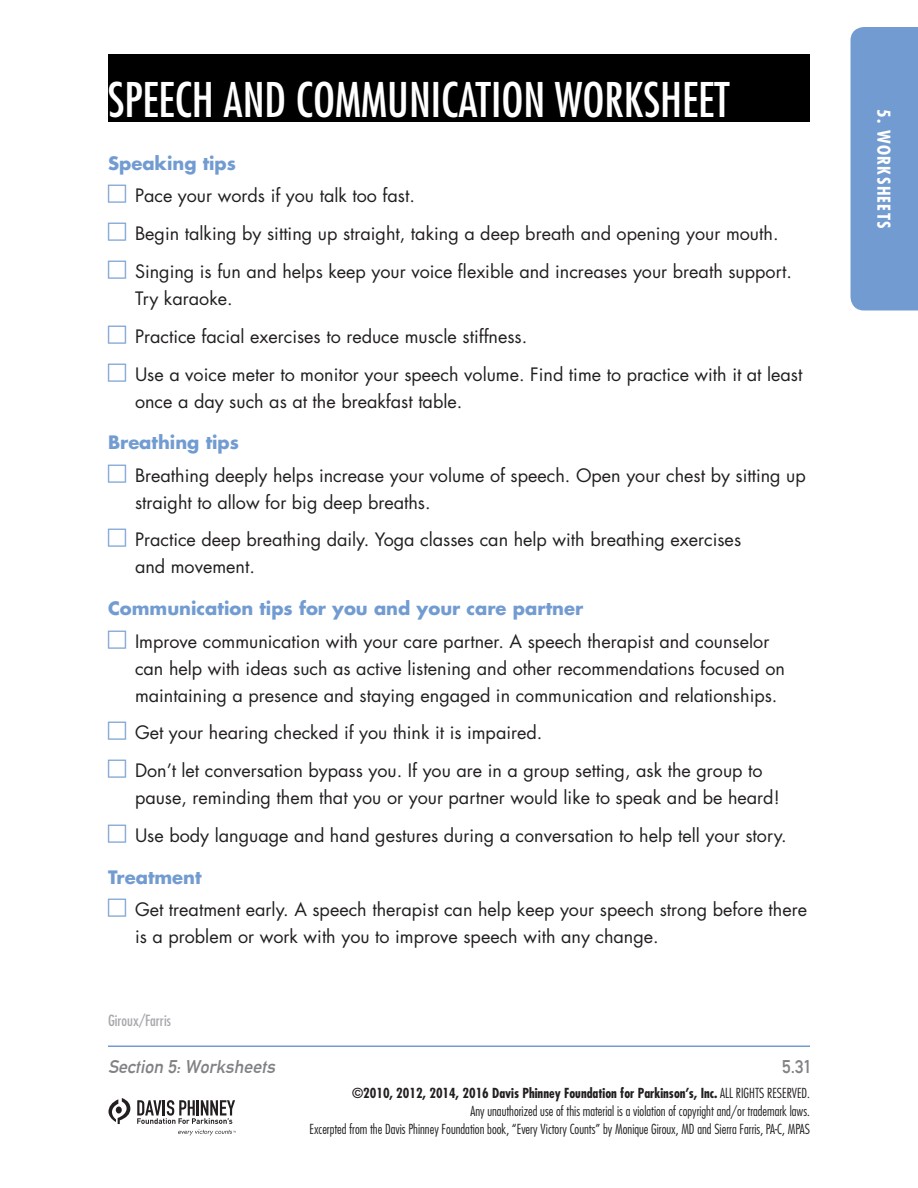
<style>
.page{position:relative;width:918px;height:1188px;background:#fff}
.page>*{position:absolute;margin:0;border:0;box-sizing:border-box;transform-origin:0 0}
.t1{font:condensed 46.5px "Futura";color:#fff}
.t2{font:18px/27px "Futura";color:#231f20}
.UL-check_1st{font:700 18px "Futura";color:#729cd1}
.t3{font:italic 18px "Alte DIN1451 Mittelschrift";color:#808285}
.t4{font:18px "Alte DIN1451 Mittelschrift";color:#808285}
.t5{font:700 condensed 17.25px "Futura";letter-spacing:.075em;color:#fff}
.footnote{font:condensed 15px "Futura";color:#a8a9ad}
.t6{font:300 condensed 13.5px/18px "Futura";color:#231f20;text-align:right}
.s1{font-weight:700}
</style>
<div class="page">
<div style="left:108px;top:54px;width:702px;height:68px;background:#000001"></div>
<hr style="left:108px;top:1046px;width:702px;height:1px;background:#729cd1">
<svg style="left:108px;top:1098px;width:22px;height:26px"></svg>
<svg style="left:137px;top:1100px;width:99px;height:36px"></svg>
<div style="left:850px;top:27px;width:68px;height:283px;background:#729cd1"></div>
<h1 class="t1" style="left:108px;top:72px;width:623px">SPEECH AND COMMUNICATION WORKSHEET</h1>
<p class="UL-check_1st" style="left:108px;top:151px;width:130px">Speaking tips</p>
<p class="t2" style="left:135px;top:182px;width:281px">Pace your words if you talk too fast.</p>
<p class="t2" style="left:135px;top:220px;width:645px">Begin talking by sitting up straight, taking a deep breath and opening your mouth.</p>
<p class="t2" style="left:135px;top:258px;width:658px">Singing is fun and helps keep your voice flexible and increases your breath support.<br>Try karaoke.</p>
<p class="t2" style="left:135px;top:323px;width:394px">Practice facial exercises to reduce muscle stiffness.</p>
<p class="t2" style="left:135px;top:361px;width:669px">Use a voice meter to monitor your speech volume. Find time to practice with it at least once a day such as at the breakfast table.</p>
<p class="UL-check_1st" style="left:108px;top:431px;width:133px">Breathing tips</p>
<p class="t2" style="left:135px;top:462px;width:672px">Breathing deeply helps increase your volume of speech. Open your chest by sitting up straight to allow for big deep breaths.</p>
<p class="t2" style="left:135px;top:527px;width:608px">Practice deep breathing daily. Yoga classes can help with breathing exercises and movement.</p>
<p class="UL-check_1st" style="left:108px;top:596px;width:477px">Communication tips for you and your care partner</p>
<p class="t2" style="left:135px;top:628px;width:652px">Improve communication with your care partner. A speech therapist and counselor can help with ideas such as active listening and other recommendations focused on maintaining a presence and staying engaged in communication and relationships.</p>
<p class="t2" style="left:135px;top:719px;width:409px">Get your hearing checked if you think it is impaired.</p>
<p class="t2" style="left:135px;top:757px;width:646px">Don’t let conversation bypass you. If you are in a group setting, ask the group to pause, reminding them that you or your partner would like to speak and be heard!</p>
<p class="t2" style="left:135px;top:822px;width:653px">Use body language and hand gestures during a conversation to help tell your story.</p>
<p class="UL-check_1st" style="left:108px;top:865px;width:95px">Treatment</p>
<p class="t2" style="left:135px;top:896px;width:674px">Get treatment early. A speech therapist can help keep your speech strong before there is a problem or work with you to improve speech with any change.</p>
<p class="footnote" style="left:108px;top:1011px;width:64px">Giroux/Farris</p>
<p class="t3" style="left:108px;top:1056px;width:172px">Section 5:Worksheets</p>
<p class="t4" style="left:782px;top:1056px;width:29px">5.31</p>
<p class="t6" style="left:310px;top:1084px;width:502px"><span class="s1">©2010, 2012, 2014, 2016 Davis Phinney Foundation for Parkinson’s, Inc.</span> ALL RIGHTS RESERVED.<br>Any unauthorized use of this material is a violation of copyright and/or trademark laws.<br>Excerpted from the Davis Phinney Foundation book, “Every Victory Counts” by Monique Giroux, MD and Sierra Farris, PA-C, MPAS</p>
<p class="t5" style="left:895px;top:109px;width:121px;rotate:90deg">5. WORKSHEETS</p>
</div>
